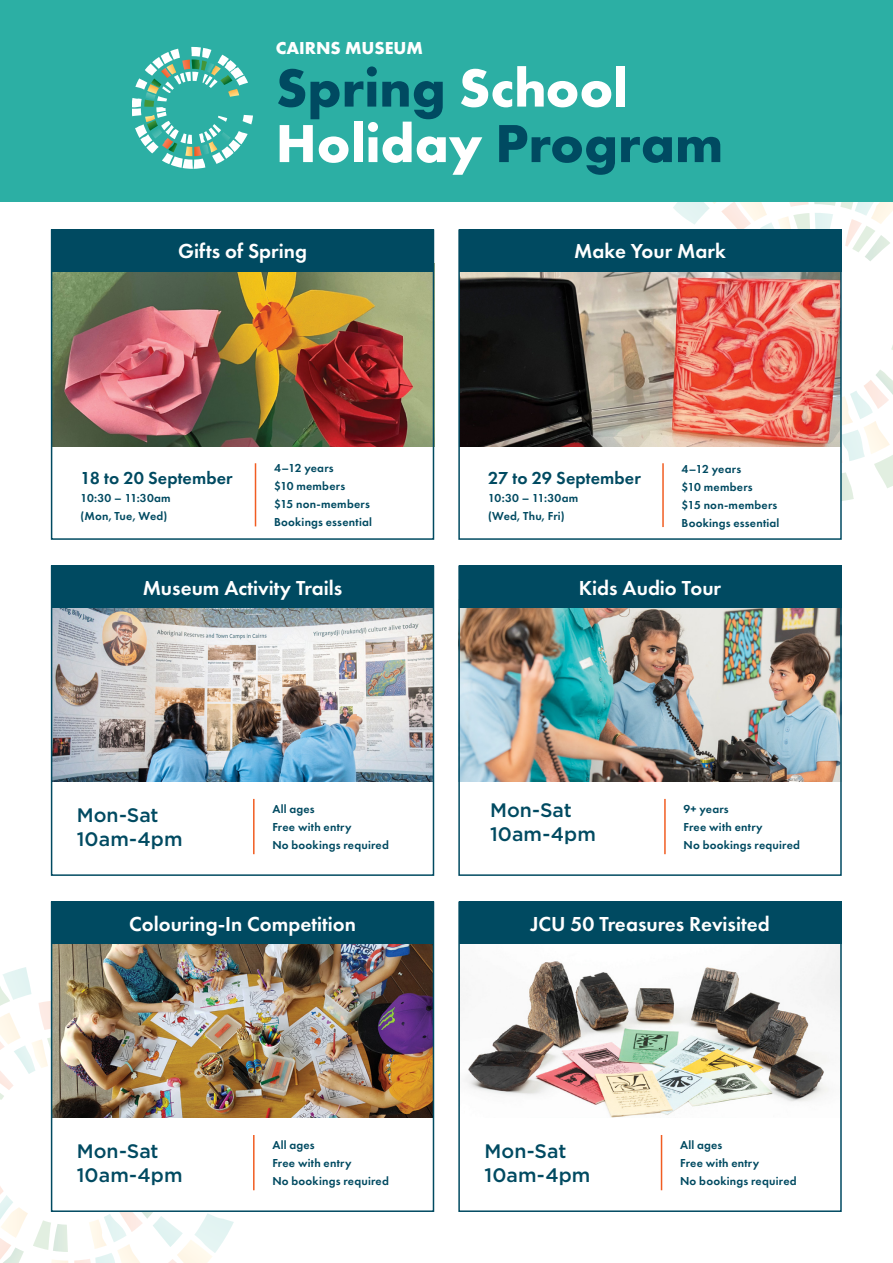
<style>
.page{position:relative;width:893px;height:1263px;background:#fff}
.page>*{position:absolute;margin:0;border:0;box-sizing:border-box;transform-origin:0 0}
.t1{font:700 55.5px/55.5px "Futura PT";color:#004a61}
.t2{font:600 21px "Futura PT";color:#fff}
.t3{font:500 19.5px/24px "Gotham";letter-spacing:.005em;color:#004a61}
.t4{font:600 18px "Futura PT";letter-spacing:.005em;color:#004a61}
.t5{font:700 18px "Futura PT";color:#fff}
.t6{font:600 12px/18px "Futura PT";letter-spacing:.02em;color:#004a61}
.s1{color:#fff}
</style>
<div class="page">
<svg style="left:0;top:1165px;width:234px;height:98px"></svg>
<svg style="left:0;top:962px;width:51px;height:149px"></svg>
<svg style="left:673px;top:202px;width:220px;height:299px"></svg>
<div style="left:0;top:0;width:893px;height:202px;background:#2cafa4"></div>
<div style="left:52px;top:230px;width:789px;height:981px;background:#fff"></div>
<img style="left:465px;top:944px;width:374px;height:174px">
<img style="left:54px;top:944px;width:377px;height:174px">
<img style="left:461px;top:608px;width:378px;height:174px">
<img style="left:54px;top:608px;width:377px;height:174px">
<img style="left:54px;top:272px;width:377px;height:174px">
<img style="left:461px;top:272px;width:378px;height:174px">
<div style="left:51px;top:229px;width:383px;height:311px;border:2px solid #004a61"></div>
<div style="left:458px;top:229px;width:384px;height:311px;border:2px solid #004a61"></div>
<div style="left:51px;top:901px;width:383px;height:311px;border:2px solid #004a61"></div>
<div style="left:51px;top:565px;width:383px;height:311px;border:2px solid #004a61"></div>
<div style="left:458px;top:565px;width:384px;height:311px;border:2px solid #004a61"></div>
<svg style="left:132px;top:47px;width:121px;height:122px"></svg>
<div style="left:459px;top:565px;width:382px;height:43px;background:#004a61"></div>
<div style="left:51px;top:565px;width:383px;height:43px;background:#004a61"></div>
<div style="left:459px;top:901px;width:382px;height:43px;background:#004a61"></div>
<div style="left:51px;top:901px;width:383px;height:43px;background:#004a61"></div>
<div style="left:458px;top:901px;width:384px;height:311px;border:2px solid #004a61"></div>
<div style="left:51px;top:229px;width:383px;height:43px;background:#004a61"></div>
<div style="left:459px;top:229px;width:382px;height:43px;background:#004a61"></div>
<hr style="left:255px;top:463px;width:1px;height:63px;background:#f15d22">
<hr style="left:662px;top:463px;width:2px;height:64px;background:#f15d22">
<hr style="left:661px;top:1135px;width:1px;height:55px;background:#f15d22">
<hr style="left:253px;top:1135px;width:2px;height:55px;background:#f15d22">
<hr style="left:664px;top:799px;width:2px;height:55px;background:#f15d22">
<hr style="left:253px;top:799px;width:2px;height:55px;background:#f15d22">
<h3 class="t5" style="left:276px;top:36px;width:149px">CAIRNS MUSEUM</h3>
<h1 class="t1" style="left:276px;top:59px;width:449px">Spring <span class="s1">School<br>Holiday</span> Program</h1>
<h2 class="t2" style="left:178px;top:238px;width:130px">Gifts of Spring</h2>
<h2 class="t2" style="left:574px;top:238px;width:153px">Make Your Mark</h2>
<h3 class="t4" style="left:81px;top:466px;width:154px">18 to 20 September</h3>
<p class="t6" style="left:81px;top:489px;width:92px">10:30 – 11:30am (Mon, Tue, Wed)</p>
<p class="t6" style="left:274px;top:459px;width:99px">4–12 years<br>$10 members<br>$15 non-members<br>Bookings essential</p>
<h3 class="t4" style="left:488px;top:467px;width:154px">27 to 29 September</h3>
<p class="t6" style="left:488px;top:489px;width:92px">10:30 – 11:30am (Wed, Thu, Fri)</p>
<p class="t6" style="left:682px;top:460px;width:99px">4–12 years<br>$10 members<br>$15 non-members<br>Bookings essential</p>
<h2 class="t2" style="left:143px;top:574px;width:201px">Museum Activity Trails</h2>
<h2 class="t2" style="left:579px;top:574px;width:144px">Kids Audio Tour</h2>
<h3 class="t3" style="left:77px;top:803px;width:107px">Mon-Sat<br>10am-4pm</h3>
<p class="t6" style="left:272px;top:800px;width:118px">All ages<br>Free with entry<br>No bookings required</p>
<h3 class="t3" style="left:490px;top:798px;width:107px">Mon-Sat<br>10am-4pm</h3>
<p class="t6" style="left:683px;top:800px;width:118px">9+ years<br>Free with entry<br>No bookings required</p>
<h2 class="t2" style="left:129px;top:911px;width:228px">Colouring-In Competition</h2>
<h2 class="t2" style="left:530px;top:911px;width:241px">JCU 50 Treasures Revisited</h2>
<h3 class="t3" style="left:77px;top:1139px;width:107px">Mon-Sat<br>10am-4pm</h3>
<p class="t6" style="left:272px;top:1136px;width:118px">All ages<br>Free with entry<br>No bookings required</p>
<h3 class="t3" style="left:484px;top:1139px;width:107px">Mon-Sat<br>10am-4pm</h3>
<p class="t6" style="left:680px;top:1136px;width:118px">All ages<br>Free with entry<br>No bookings required</p>
</div>
